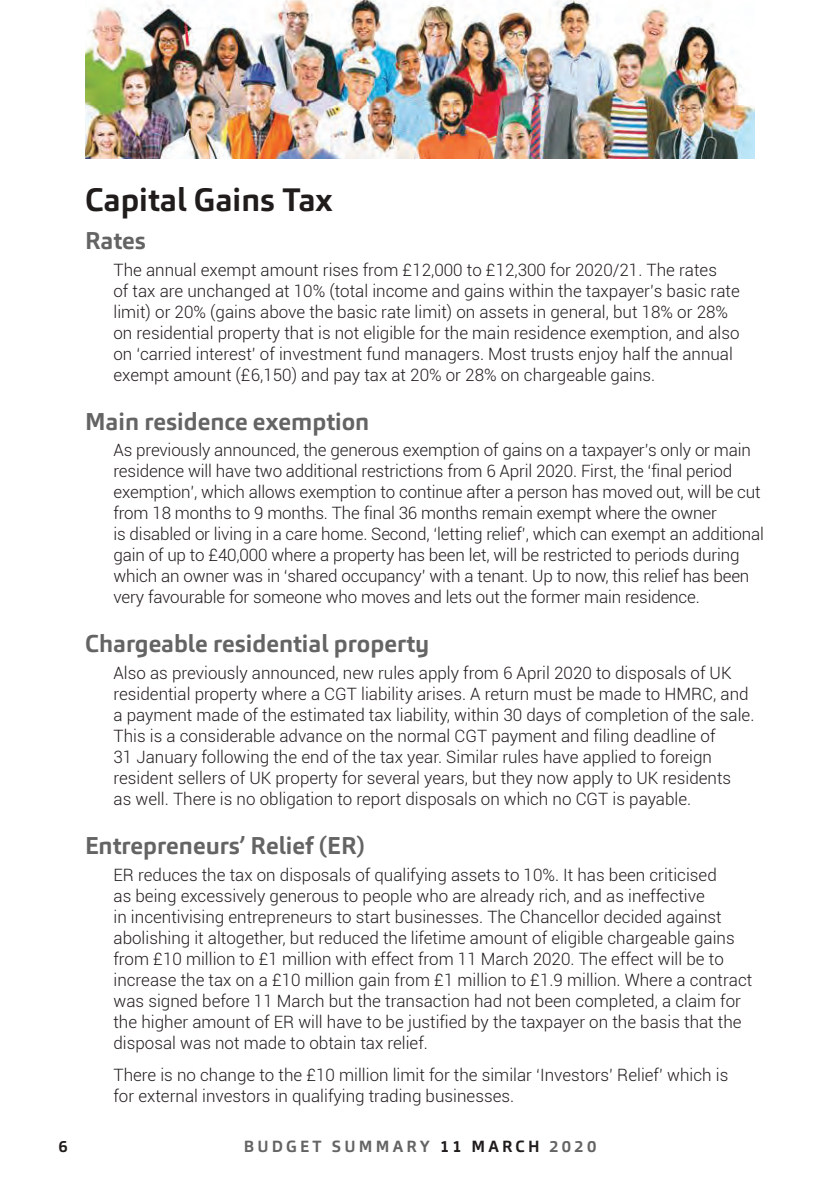
<style>
.page{position:relative;width:840px;height:1191px;background:#fff}
.page>*{position:absolute;margin:0;border:0;box-sizing:border-box;transform-origin:0 0}
.t1{font:700 32px "Carnac";color:#211c1c}
.t2{font:700 24px "Carnac";color:#656465}
.t3{font:300 17px/21px "Roboto";color:#211c1c}
.t4{font:700 16px "Carnac";letter-spacing:.2em;color:#656465}
.t5{font:700 16px "Carnac";color:#211c1c}
.s1{color:#211c1c}
</style>
<div class="page">
<img style="left:85px;top:0;width:669px;height:159px">
<h1 class="t1" style="left:85px;top:179px;width:249px">Capital Gains Tax</h1>
<h2 class="t2" style="left:85px;top:225px;width:62px">Rates</h2>
<p class="t3" style="left:113px;top:258px;width:627px">The annual exempt amount rises from £12,000 to £12,300 for 2020/21. The rates<br>of tax are unchanged at 10% (total income and gains within the taxpayer’s basic rate limit) or 20% (gains above the basic rate limit) on assets in general, but 18% or 28% on residential property that is not eligible for the main residence exemption, and also on ‘carried interest’ of investment fund managers. Most trusts enjoy half the annual exempt amount (£6,150) and pay tax at 20% or 28% on chargeable gains.</p>
<h2 class="t2" style="left:85px;top:406px;width:285px">Main residence exemption</h2>
<p class="t3" style="left:113px;top:439px;width:651px">As previously announced, the generous exemption of gains on a taxpayer’s only or main residence will have two additional restrictions from 6 April 2020. First, the ‘final period exemption’, which allows exemption to continue after a person has moved out, will be cut from 18 months to 9 months. The final 36 months remain exempt where the owner<br>is disabled or living in a care home. Second, ‘letting relief’, which can exempt an additional gain of up to £40,000 where a property has been let, will be restricted to periods during which an owner was in ‘shared occupancy’ with a tenant. Up to now, this relief has been very favourable for someone who moves and lets out the former main residence.</p>
<h2 class="t2" style="left:85px;top:628px;width:345px">Chargeable residential property</h2>
<p class="t3" style="left:113px;top:662px;width:642px">Also as previously announced, new rules apply from 6 April 2020 to disposals of UK residential property where a CGT liability arises. A return must be made to HMRC, and a payment made of the estimated tax liability, within 30 days of completion of the sale.<br>This is a considerable advance on the normal CGT payment and filing deadline of<br>31 January following the end of the tax year. Similar rules have applied to foreign resident sellers of UK property for several years, but they now apply to UK residents<br>as well. There is no obligation to report disposals on which no CGT is payable.</p>
<h2 class="t2" style="left:85px;top:830px;width:281px">Entrepreneurs’ Relief (ER)</h2>
<p class="t3" style="left:113px;top:863px;width:640px">ER reduces the tax on disposals of qualifying assets to 10%. It has been criticised<br>as being excessively generous to people who are already rich, and as ineffective<br>in incentivising entrepreneurs to start businesses. The Chancellor decided against abolishing it altogether, but reduced the lifetime amount of eligible chargeable gains from £10 million to £1 million with effect from 11 March 2020. The effect will be to increase the tax on a £10 million gain from £1 million to £1.9 million. Where a contract was signed before 11 March but the transaction had not been completed, a claim for the higher amount of ER will have to be justified by the taxpayer on the basis that the disposal was not made to obtain tax relief.</p>
<p class="t3" style="left:113px;top:1064px;width:616px">There is no change to the £10 million limit for the similar ‘Investors’ Relief’ which is for external investors in qualifying trading businesses.</p>
<p class="t5" style="left:59px;top:1136px;width:11px">6</p>
<p class="t4" style="left:243px;top:1136px;width:354px">BUDGET SUMMARY <span class="s1">11 MARCH</span> 2020</p>
</div>
